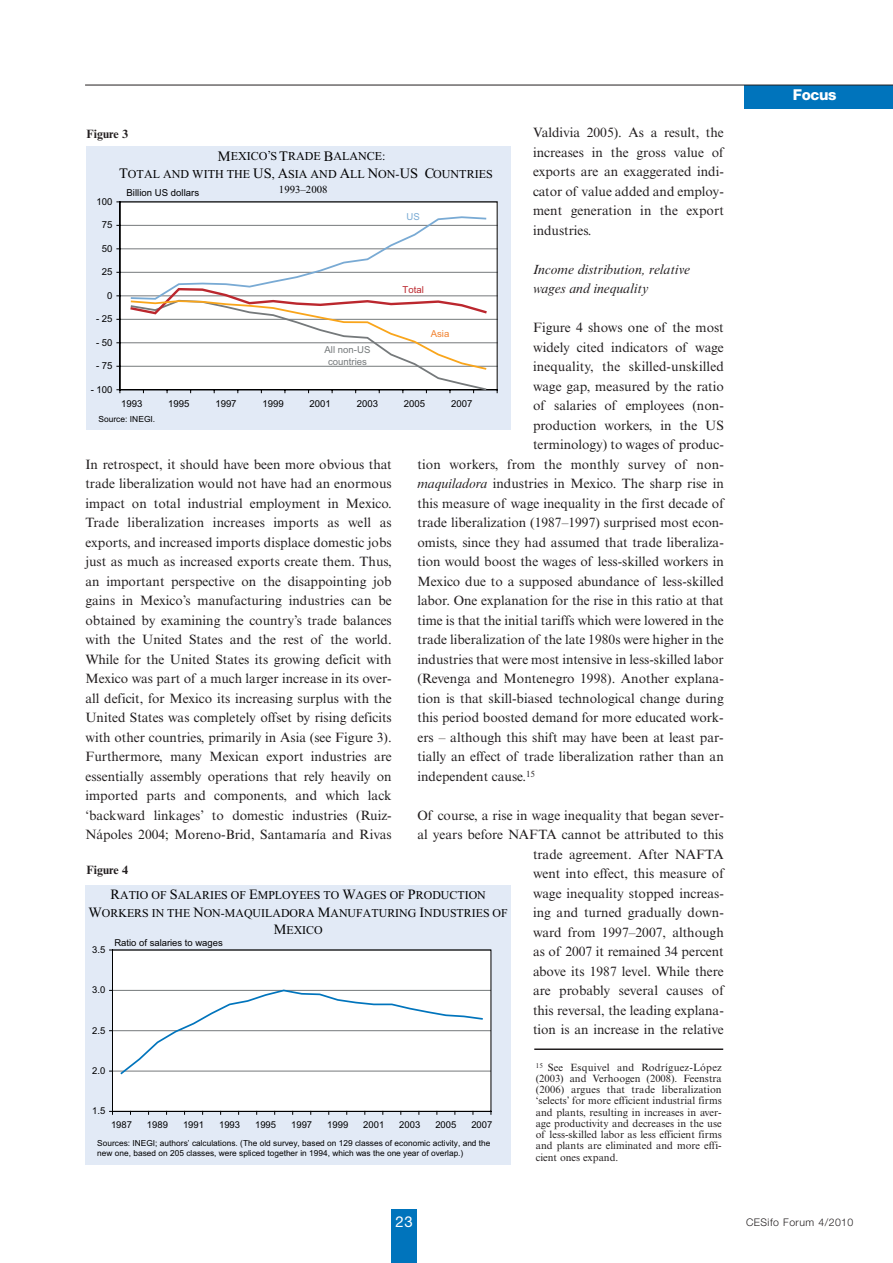
<style>
.page{position:relative;width:893px;height:1263px;background:#fff}
.page>*{position:absolute;margin:0;border:0;box-sizing:border-box;transform-origin:0 0}
.t1{font:800 15px "Helvetica Neue LT Std";letter-spacing:-.025em;color:#fff}
.t2{font:15px "Helvetica Neue LT Std";color:#fff}
.t3{font:13.5px/19.5px "Times New Roman MT Std";color:#231f20;text-align:justify}
.t4{font:italic 13.5px/19.5px "Times New Roman MT Std";color:#231f20}
.t5{font:12px/17.4px "Times New Roman";color:#000001}
.t6{font:700 12px "Times New Roman MT Std";color:#231f20}
.t7{font:11.85px/17.1px "Times New Roman";color:#000001;text-align:center}
.t8{font:10.8px "Times New Roman";color:#000001}
.t9{font:10.5px/11.2px "Times New Roman MT Std";color:#231f20;text-align:justify}
.t10{font:300 10.5px "Helvetica Neue LT Std";letter-spacing:.045em;color:#231f20}
.t11{font:9.6px "Arial";color:#000001}
.t12{font:9.6px/11.6px "Arial";color:#75797b;text-align:center}
.t13{font:9.6px "Arial";color:#bb272e}
.t14{font:9.6px "Arial";color:#f18230}
.t15{font:9.6px "Arial";color:#79aad4}
.t16{font:9.45px "Arial";color:#000001}
.t17{font:8.4px "Arial";color:#000001}
.t18{font:8.25px/10.2px "Arial";color:#000001}
.s1{font-style:italic}
.s2{font-size:14.4px}
.s3{font-size:14.25px}
</style>
<div class="page">
<div style="left:391px;top:1209px;width:26px;height:54px;background:#0074bc"></div>
<div style="left:744px;top:85px;width:148px;height:23px;background:#0074bc"></div>
<hr style="left:85px;top:85px;width:807px;height:1px;background:#231f20">
<div style="left:86px;top:146px;width:424px;height:284px;background:#e2eaf6"></div>
<svg style="left:116px;top:201px;width:381px;height:192px;background:#dee0e2"></svg>
<svg style="left:129px;top:215px;width:359px;height:175px;background:#f4f1f0"></svg>
<div style="left:85px;top:885px;width:425px;height:280px;background:#e2eaf6"></div>
<svg style="left:109px;top:949px;width:382px;height:166px;background:#f3f3f4"></svg>
<svg style="left:119px;top:989px;width:365px;height:87px;background:#f4f7f8"></svg>
<hr style="left:534px;top:1048px;width:189px;height:2px;background:#231f20">
<p class="t3" style="left:533px;top:124px;width:192px">Valdivia 2005). As a result, the increases in the gross value of exports are an exaggerated indi&shy;cator of value added and employ&shy;ment generation in the export industries.</p>
<p class="t4" style="left:533px;top:261px;width:158px">Income distribution, relative wages and inequality</p>
<p class="t3" style="left:533px;top:319px;width:192px">Figure 4 shows one of the most</p>
<p class="t3" style="left:533px;top:339px;width:192px">widely cited indicators of wage</p>
<p class="t3" style="left:533px;top:358px;width:192px">inequality, the skilled-unskilled</p>
<p class="t3" style="left:533px;top:378px;width:192px">wage gap, measured by the ratio</p>
<p class="t3" style="left:533px;top:397px;width:192px">of salaries of employees (non-</p>
<p class="t3" style="left:533px;top:417px;width:192px">production workers, in the US</p>
<p class="t3" style="left:533px;top:436px;width:192px">terminology) to wages of produc-</p>
<p class="t3" style="left:417px;top:456px;width:308px">tion workers, from the monthly survey of non-</p>
<p class="t3" style="left:417px;top:475px;width:308px"><span class="s1">maquiladora</span> industries in Mexico. The sharp rise in</p>
<p class="t3" style="left:417px;top:495px;width:308px">this measure of wage inequality in the first decade of</p>
<p class="t3" style="left:417px;top:514px;width:308px">trade liberalization (1987–1997) surprised most econ-</p>
<p class="t3" style="left:417px;top:534px;width:308px">omists, since they had assumed that trade liberaliza-</p>
<p class="t3" style="left:417px;top:553px;width:308px">tion would boost the wages of less-skilled workers in</p>
<p class="t3" style="left:417px;top:573px;width:308px">Mexico due to a supposed abundance of less-skilled</p>
<p class="t3" style="left:417px;top:592px;width:308px">labor. One explanation for the rise in this ratio at that</p>
<p class="t3" style="left:417px;top:612px;width:308px">time is that the initial tariffs which were lowered in the</p>
<p class="t3" style="left:417px;top:631px;width:308px">trade liberalization of the late 1980s were higher in the</p>
<p class="t3" style="left:417px;top:651px;width:308px">industries that were most intensive in less-skilled labor</p>
<p class="t3" style="left:417px;top:670px;width:308px">(Revenga and Montenegro 1998). Another explana-</p>
<p class="t3" style="left:417px;top:690px;width:308px">tion is that skill-biased technological change during</p>
<p class="t3" style="left:417px;top:709px;width:308px">this period boosted demand for more educated work-</p>
<p class="t3" style="left:417px;top:729px;width:308px">ers – although this shift may have been at least par-</p>
<p class="t3" style="left:417px;top:748px;width:308px">tially an effect of trade liberalization rather than an</p>
<p class="t3" style="left:417px;top:768px;width:119px">independent cause.<sup>15</sup></p>
<p class="t3" style="left:417px;top:807px;width:308px;text-align:right">Of course, a rise in wage inequality that began sever&shy;al years before NAFTA cannot be attributed to this trade agreement. After NAFTA<br>went into effect, this measure of<br>wage inequality stopped increas-<br>ing and turned gradually down-<br>ward from 1997–2007, although<br>as of 2007 it remained 34 percent<br>above its 1987 level. While there<br>are probably several causes of<br>this reversal, the leading explana-<br>tion is an increase in the relative</p>
<p class="t6" style="left:87px;top:129px;width:43px">Figure 3</p>
<p class="t5" style="left:268px;top:139px;width:5px">,</p>
<p class="t5" style="left:119px;top:148px;width:375px;text-indent:99px"><span class="s2">M</span>EXICO S <span class="s2">T</span>RADE <span class="s2">B</span>ALANCE:<br><span class="s2">T</span>OTAL AND WITH THE <span class="s2">US</span>, <span class="s2">A</span>SIA AND <span class="s2">A</span>LL <span class="s2">N</span>ON-<span class="s2">US C</span>OUNTRIES</p>
<p class="t11" style="left:127px;top:189px;width:74px">Billion US dollars</p>
<p class="t8" style="left:279px;top:183px;width:50px">1993–2008</p>
<p class="t15" style="left:406px;top:213px;width:15px">US</p>
<p class="t11" style="left:97px;top:198px;width:17px">100</p>
<p class="t11" style="left:102px;top:222px;width:12px">75</p>
<p class="t11" style="left:102px;top:245px;width:12px">50</p>
<p class="t11" style="left:102px;top:269px;width:12px">25</p>
<p class="t13" style="left:402px;top:286px;width:23px">Total</p>
<p class="t11" style="left:107px;top:292px;width:7px">0</p>
<p class="t11" style="left:96px;top:316px;width:18px">- 25</p>
<p class="t14" style="left:430px;top:330px;width:20px">Asia</p>
<p class="t11" style="left:96px;top:339px;width:18px">- 50</p>
<p class="t12" style="left:324px;top:345px;width:47px">All non-US countries</p>
<p class="t11" style="left:96px;top:362px;width:18px">- 75</p>
<p class="t11" style="left:91px;top:386px;width:23px">- 100</p>
<p class="t11" style="left:121px;top:400px;width:23px">1993</p>
<p class="t11" style="left:168px;top:400px;width:23px">1995</p>
<p class="t11" style="left:215px;top:400px;width:23px">1997</p>
<p class="t11" style="left:262px;top:400px;width:23px">1999</p>
<p class="t11" style="left:309px;top:400px;width:23px">2001</p>
<p class="t11" style="left:357px;top:400px;width:23px">2003</p>
<p class="t11" style="left:404px;top:400px;width:23px">2005</p>
<p class="t11" style="left:451px;top:400px;width:23px">2007</p>
<p class="t17" style="left:98px;top:416px;width:58px">Source: INEGI.</p>
<p class="t3" style="left:85px;top:455px;width:308px">In retrospect, it should have been more obvious that trade liberalization would not have had an enormous impact on total industrial employment in Mexico.<br>Trade liberalization increases imports as well as exports, and increased imports displace domestic jobs just as much as increased exports create them. Thus, an important perspective on the disappointing job gains in Mexico’s manufacturing industries can be obtained by examining the country’s trade balances with the United States and the rest of the world.<br>While for the United States its growing deficit with Mexico was part of a much larger increase in its over&shy;all deficit, for Mexico its increasing surplus with the United States was completely offset by rising deficits with other countries, primarily in Asia (see Figure 3).<br>Furthermore, many Mexican export industries are essentially assembly operations that rely heavily on imported parts and components, and which lack ‘backward linkages’ to domestic industries (Ruiz-Nápoles 2004; Moreno-Brid, Santamaría and Rivas</p>
<p class="t6" style="left:87px;top:865px;width:43px">Figure 4</p>
<p class="t7" style="left:89px;top:887px;width:421px"><span class="s3">R</span>ATIO OF <span class="s3">S</span>ALARIES OF <span class="s3">E</span>MPLOYEES TO <span class="s3">W</span>AGES OF <span class="s3">P</span>RODUCTION<br><span class="s3">W</span>ORKERS IN THE <span class="s3">N</span>ON-MAQUILADORA <span class="s3">M</span>ANUFATURING <span class="s3">I</span>NDUSTRIES OF<br><span class="s3">M</span>EXICO</p>
<p class="t16" style="left:114px;top:939px;width:110px">Ratio of salaries to wages</p>
<p class="t16" style="left:92px;top:946px;width:15px">3.5</p>
<p class="t16" style="left:92px;top:987px;width:15px">3.0</p>
<p class="t16" style="left:92px;top:1027px;width:15px">2.5</p>
<p class="t16" style="left:92px;top:1067px;width:15px">2.0</p>
<p class="t16" style="left:92px;top:1108px;width:15px">1.5</p>
<p class="t16" style="left:111px;top:1121px;width:23px">1987</p>
<p class="t16" style="left:147px;top:1121px;width:23px">1989</p>
<p class="t16" style="left:183px;top:1121px;width:23px">1991</p>
<p class="t16" style="left:219px;top:1121px;width:23px">1993</p>
<p class="t16" style="left:255px;top:1121px;width:23px">1995</p>
<p class="t16" style="left:291px;top:1121px;width:23px">1997</p>
<p class="t16" style="left:327px;top:1121px;width:23px">1999</p>
<p class="t16" style="left:363px;top:1121px;width:23px">2001</p>
<p class="t16" style="left:399px;top:1121px;width:23px">2003</p>
<p class="t16" style="left:435px;top:1121px;width:23px">2005</p>
<p class="t16" style="left:471px;top:1121px;width:23px">2007</p>
<p class="t18" style="left:97px;top:1138px;width:395px">Sources: INEGI; authors’ calculations. (The old survey, based on 129 classes of economic activity, and the new one, based on 205 classes, were spliced together in 1994, which was the one year of overlap.)</p>
<p class="t9" style="left:535px;top:1062px;width:187px"><sup>15</sup> See Esquivel and Rodríguez-López (2003) and Verhoogen (2008). Feenstra (2006) argues that trade liberalization ‘selects’ for more efficient industrial firms and plants, resulting in increases in aver&shy;age productivity and decreases in the use of less-skilled labor as less efficient firms and plants are eliminated and more effi&shy;cient ones expand.</p>
<p class="t1" style="left:793px;top:89px;width:45px">Focus</p>
<p class="t2" style="left:395px;top:1216px;width:19px">23</p>
<p class="t10" style="left:746px;top:1218px;width:109px">CESifo Forum 4/2010</p>
</div>
